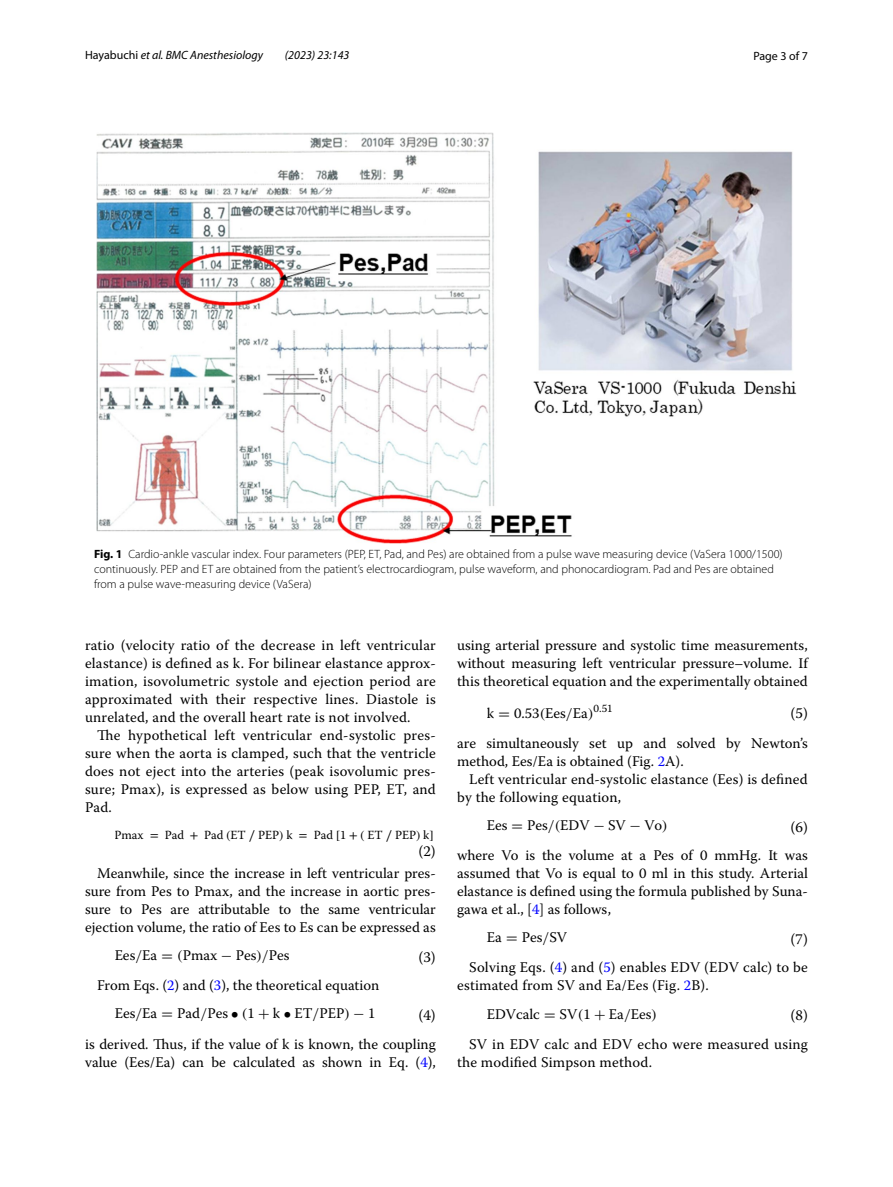
<style>
.page{position:relative;width:893px;height:1187px;background:#fff}
.page>*{position:absolute;margin:0;border:0;box-sizing:border-box;transform-origin:0 0}
.t1{font:15px "Warnock Pro";color:#000}
.t2{font:14.7px/18px "Warnock Pro";letter-spacing:.01em;color:#000;text-align:justify}
.t3{font:14.7px "Warnock Pro Regular 9";color:#000}
.t4{font:14.7px "Warnock Pro Regular 8";color:#000}
.t5{font:14.7px "Warnock Pro Regular 6";color:#000}
.t6{font:14.7px "Warnock Pro Regular 4";color:#000}
.t7{font:14.7px "Warnock Pro Regular 3";color:#000}
.t8{font:14.7px "Warnock Pro Regular 5";color:#000}
.t9{font:12.45px "Warnock Pro Regular 7";color:#000}
.t10{font:300 12px/15px "Myriad Pro";color:#000}
.t11{font:italic 12px "Myriad Pro";color:#000}
.t12{font:12px "Myriad Pro";color:#000}
.t13{font:11.25px "Warnock Pro Regular 3";color:#000}
.s1{font-style:normal}
.s2{font-weight:700}
.s3{font-family:"STIX Math"}
.s4{font-family:"MTMI6"}
.s5{font-family:"MTSYN7"}
.s6{color:#00f}
.s7{font-family:"MTMI7"}
.s8{font-family:"MTSYN2"}
.s9{font-family:"MTSYN3"}
.s10{font-family:"MTMI2"}
.s11{font-family:"MTSYN4"}
.s12{font-family:"MTMI3"}
.s13{font-family:"MTSYN5"}
.s14{font-family:"MTMI4"}
.s15{font-family:"MTSYN6"}
.s16{font-family:"MTMI5"}
</style>
<div class="page">
<img style="left:96px;top:133px;width:701px;height:410px">
<p class="t11" style="left:85px;top:48px;width:179px"><span class="s1">Hayabuchi</span> et al. BMC Anesthesiology</p>
<p class="t11" style="left:285px;top:48px;width:66px">(2023) 23:143</p>
<p class="t12" style="left:753px;top:48px;width:56px">Page 3 of 7</p>
<p class="t10" style="left:94px;top:547px;width:690px"><span class="s2">Fig. 1</span> Cardio-ankle vascular index. Four parameters (PEP, ET, Pad, and Pes) are obtained from a pulse wave measuring device (VaSera 1000/1500) continuously. PEP and ET are obtained from the patient’s electrocardiogram, pulse waveform, and phonocardiogram. Pad and Pes are obtained from a pulse wave-measuring device (VaSera)</p>
<p class="t2" style="left:85px;top:636px;width:352px">ratio (velocity ratio of the decrease in left ventricular elastance) is defined as k. For bilinear elastance approx&shy;imation, isovolumetric systole and ejection period are approximated with their respective lines. Diastole is unrelated, and the overall heart rate is not involved.</p>
<p class="t2" style="left:85px;top:726px;width:352px;text-indent:12px">The hypothetical left ventricular end-systolic pres&shy;sure when the aorta is clamped, such that the ventricle does not eject into the arteries (peak isovolumic pres&shy;sure; Pmax), is expressed as below using PEP, ET, and Pad.</p>
<p class="t9" style="left:115px;top:827px;width:321px">Pmax <span class="s3">=</span> Pad <span class="s3">+</span> Pad <span class="s3">(</span>ET <span class="s3">∕</span> PEP<span class="s3">)</span> k <span class="s3">=</span> Pad <span class="s3">[</span>1 <span class="s3">+ (</span> ET <span class="s3">∕</span> PEP<span class="s3">)</span> k<span class="s3">]</span></p>
<p class="t1" style="left:419px;top:841px;width:19px">(2)</p>
<p class="t2" style="left:85px;top:863px;width:352px;text-indent:12px">Meanwhile, since the increase in left ventricular pres&shy;sure from Pes to Pmax, and the increase in aortic pres&shy;sure to Pes are attributable to the same ventricular ejection volume, the ratio of Ees to Es can be expressed as</p>
<p class="t4" style="left:115px;top:946px;width:176px">Ees<span class="s4">/</span>Ea <span class="s5">=</span> <span class="s4">(</span>Pmax <span class="s5">−</span> Pes<span class="s4">)/</span>Pes</p>
<p class="t1" style="left:419px;top:947px;width:19px">(3)</p>
<p class="t2" style="left:97px;top:975px;width:284px">From Eqs. (<span class="s6">2</span>) and (<span class="s6">3</span>), the theoretical equation</p>
<p class="t3" style="left:115px;top:1004px;width:262px">Ees<span class="s7">/</span>Ea <span class="s8">=</span> Pad<span class="s7">/</span>Pes <span class="s8">•</span> <span class="s7">(</span>1 <span class="s8">+</span> k <span class="s8">•</span> ET<span class="s7">/</span>PEP<span class="s7">)</span> <span class="s8">−</span> 1</p>
<p class="t1" style="left:419px;top:1006px;width:19px">(4)</p>
<p class="t2" style="left:85px;top:1034px;width:352px">is derived. Thus, if the value of k is known, the coupling value (Ees/Ea) can be calculated as shown in Eq. (<span class="s6">4</span>),</p>
<p class="t2" style="left:457px;top:636px;width:352px">using arterial pressure and systolic time measurements, without measuring left ventricular pressure–volume. If this theoretical equation and the experimentally obtained</p>
<p class="t13" style="left:593px;top:701px;width:21px">0.51</p>
<p class="t7" style="left:487px;top:704px;width:108px">k <span class="s9">=</span> 0.53<span class="s10">(</span>Ees<span class="s10">/</span>Ea<span class="s10">)</span></p>
<p class="t1" style="left:791px;top:704px;width:19px">(5)</p>
<p class="t2" style="left:457px;top:733px;width:352px">are simultaneously set up and solved by Newton’s method, Ees/Ea is obtained (Fig. <span class="s6">2</span>A).</p>
<p class="t2" style="left:457px;top:769px;width:352px;text-indent:12px">Left ventricular end-systolic elastance (Ees) is defined by the following equation,</p>
<p class="t6" style="left:487px;top:816px;width:183px">Ees <span class="s11">=</span> Pes<span class="s12">/(</span>EDV <span class="s11">−</span> SV <span class="s11">−</span> Vo<span class="s12">)</span></p>
<p class="t1" style="left:791px;top:818px;width:19px">(6)</p>
<p class="t2" style="left:457px;top:845px;width:352px">where Vo is the volume at a Pes of 0 mmHg. It was assumed that Vo is equal to 0 ml in this study. Arterial elastance is defined using the formula published by Suna&shy;gawa et al., [<span class="s6">4</span>] as follows,</p>
<p class="t8" style="left:487px;top:928px;width:82px">Ea <span class="s13">=</span> Pes<span class="s14">/</span>SV</p>
<p class="t1" style="left:791px;top:930px;width:19px">(7)</p>
<p class="t2" style="left:457px;top:957px;width:352px;text-indent:12px">Solving Eqs. (<span class="s6">4</span>) and (<span class="s6">5</span>) enables EDV (EDV calc) to be estimated from SV and Ea/Ees (Fig. <span class="s6">2</span>B).</p>
<p class="t5" style="left:487px;top:1004px;width:172px">EDVcalc <span class="s15">=</span> SV<span class="s16">(</span>1 <span class="s15">+</span> Ea<span class="s16">/</span>Ees<span class="s16">)</span></p>
<p class="t1" style="left:791px;top:1006px;width:19px">(8)</p>
<p class="t2" style="left:457px;top:1034px;width:352px;text-indent:12px">SV in EDV calc and EDV echo were measured using the modified Simpson method.</p>
</div>
